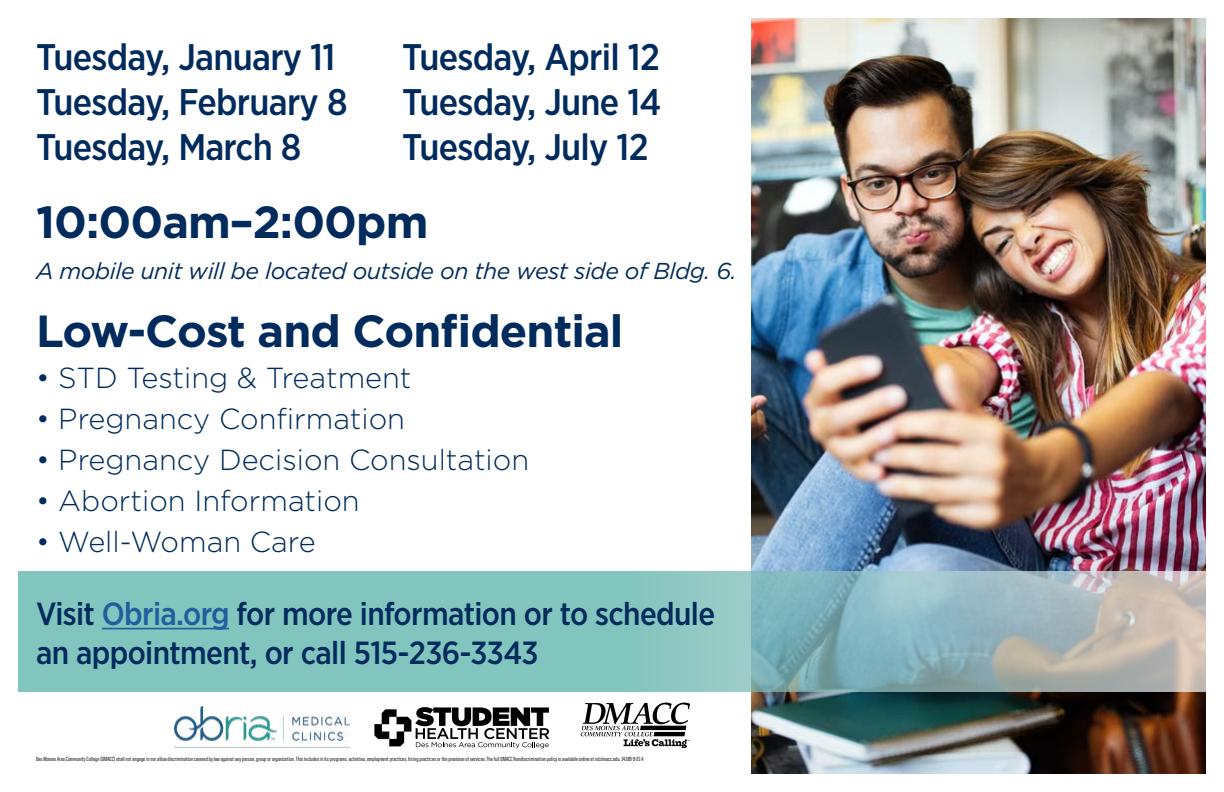
<style>
.page{position:relative;width:1224px;height:792px;background:#fff}
.page>*{position:absolute;margin:0;border:0;box-sizing:border-box;transform-origin:0 0}
.t1{font:700 45px "Gotham HTF";letter-spacing:-.02em;color:#002b5c}
.t2{font:500 37px "Gotham Narrow";letter-spacing:-.02em;color:#002b5c}
.t3{font:500 32px/38.4px "Gotham Narrow";letter-spacing:-.02em;color:#002b5c}
.t4{font:300 29px "Gotham HTF";color:#002b5c}
.t5{font:italic 23px "Gotham HTF";letter-spacing:-.02em;color:#002b5c}
.t6{font:500 6px "United Sans Cond";color:#000}
.s1{color:#215e9e}
</style>
<div class="page">
<img style="left:752px;top:19px;width:454px;height:754px">
<img style="left:174px;top:707px;width:176px;height:41px">
<svg style="left:18px;top:572px;width:1188px;height:120px;background:#8dbebc"></svg>
<svg style="left:374px;top:707px;width:175px;height:41px"></svg>
<svg style="left:581px;top:703px;width:109px;height:45px"></svg>
<hr style="left:102px;top:628px;width:127px;height:1px;background:#215e9e">
<p class="t2" style="left:36px;top:33px;width:301px">Tuesday, January 11</p>
<p class="t2" style="left:402px;top:33px;width:259px">Tuesday, April 12</p>
<p class="t2" style="left:36px;top:78px;width:313px">Tuesday, February 8</p>
<p class="t2" style="left:402px;top:78px;width:261px">Tuesday, June 14</p>
<p class="t2" style="left:36px;top:123px;width:267px">Tuesday, March 8</p>
<p class="t2" style="left:402px;top:123px;width:248px">Tuesday, July 12</p>
<h1 class="t1" style="left:36px;top:196px;width:394px">10:00am–2:00pm</h1>
<p class="t5" style="left:36px;top:258px;width:702px">A mobile unit will be located outside on the west side of Bldg. 6.</p>
<h1 class="t1" style="left:36px;top:305px;width:589px">Low-Cost and Confdential</h1>
<p class="t4" style="left:36px;top:362px;width:377px">• STD Testing &amp; Treatment</p>
<p class="t4" style="left:36px;top:403px;width:371px">• Pregnancy Confrmation</p>
<p class="t4" style="left:36px;top:444px;width:495px">• Pregnancy Decision Consultation</p>
<p class="t4" style="left:36px;top:485px;width:325px">• Abortion Information</p>
<p class="t4" style="left:36px;top:526px;width:281px">• Well-Woman Care</p>
<p class="t3" style="left:36px;top:595px;width:681px">Visit <span class="s1">Obria.org</span> for more information or to schedule an appointment, or call 515-236-3343</p>
<p class="t6" style="left:36px;top:755px;width:609px">Des Moines Area Community College (DMACC) shall not engage in nor allow discrimination covered by law against any person, group or organization. This includes in its programs, activities, employment practices, hiring practices or the provision of services. The full DMACC Nondiscrimination policy is available online at nd.dmacc.edu. 14189-9-21-A</p>
</div>
